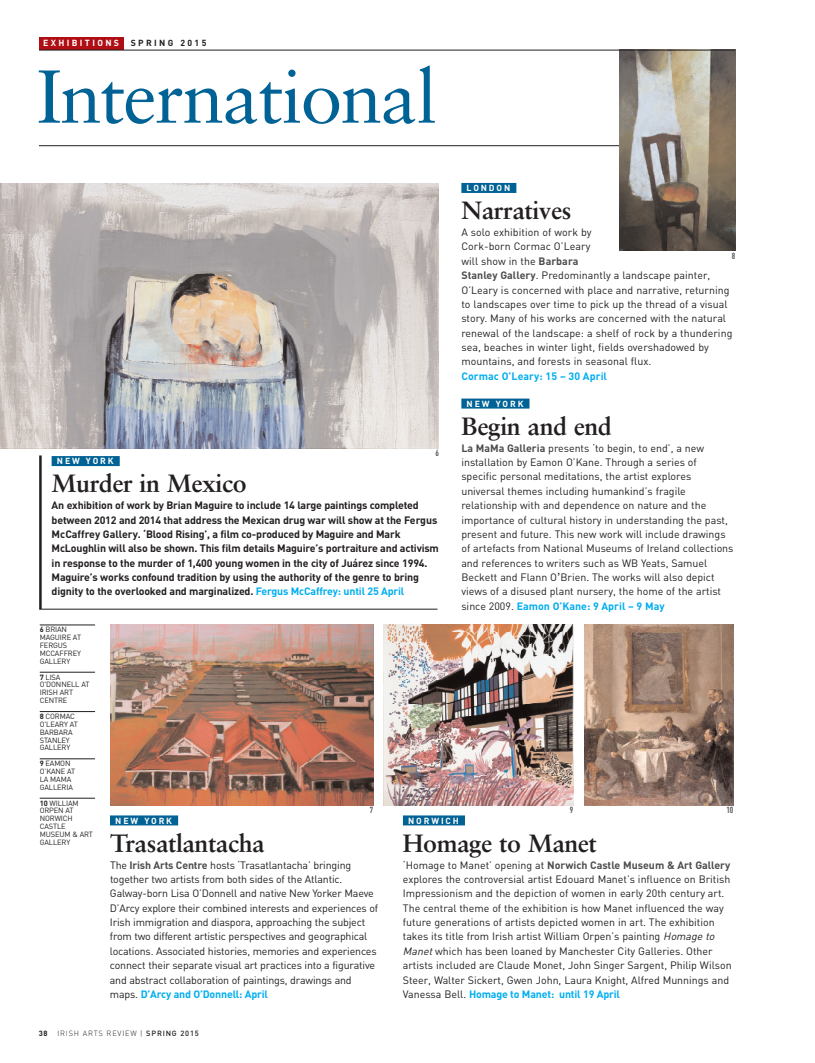
<style>
.page{position:relative;width:815px;height:1063px;background:#fff}
.page>*{position:absolute;margin:0;border:0;box-sizing:border-box;transform-origin:0 0}
.t1{font:75px "Sabon LT";letter-spacing:-.025em;color:#006295}
.t2{font:700 25px "Sabon LT";letter-spacing:-.015em;color:#231f20}
.t3{font:10.62px/14.4px "DIN";color:#231f20}
.t4{font:700 10.62px/14.4px "DIN";letter-spacing:-.015em;color:#231f20}
.t5{font:700 10.62px "DIN";letter-spacing:.005em;color:#00aeef}
.t6{font:700 8.75px "DIN";letter-spacing:.215em;color:#fff}
.t7{font:700 8.75px "DIN";letter-spacing:.27em;color:#fff}
.t8{font:700 8.75px "DIN";letter-spacing:.27em;color:#231f20}
.t9{font:700 8.75px "DIN Cond";color:#57585a}
.t10{font:7.5px/7.9px "DIN";letter-spacing:-.015em;color:#231f20}
.t11{font:300 7.5px "DIN";letter-spacing:.105em;color:#231f20}
.t12{font:700 7.5px "DIN";color:#231f20}
.s1{color:#00aeef}
.s2{font-weight:700;color:#4b4c4d}
.s3{font-family:"Lucida Grande"}
.s4{font-weight:700;color:#00aeef}
.s5{font-weight:700}
.s6{font-style:italic}
.s7{font-weight:500}
</style>
<div class="page">
<div style="left:461px;top:183px;width:55px;height:10px;background:#006295"></div>
<div style="left:461px;top:399px;width:68px;height:10px;background:#006295"></div>
<hr style="left:39px;top:455px;width:3px;height:154px;background:#231f20">
<div style="left:39px;top:37px;width:85px;height:13px;background:#b00d15"></div>
<hr style="left:39px;top:145px;width:685px;height:1px;background:#231f20">
<hr style="left:40px;top:625px;width:55px;height:1px;background:#231f20">
<hr style="left:40px;top:672px;width:55px;height:1px;background:#231f20">
<hr style="left:40px;top:711px;width:55px;height:1px;background:#231f20">
<hr style="left:40px;top:759px;width:55px;height:1px;background:#231f20">
<hr style="left:40px;top:798px;width:55px;height:1px;background:#231f20">
<img style="left:110px;top:625px;width:263px;height:181px">
<img style="left:384px;top:625px;width:189px;height:181px">
<img style="left:584px;top:625px;width:150px;height:181px">
<img style="left:619px;top:51px;width:116px;height:200px">
<div style="left:110px;top:815px;width:68px;height:10px;background:#006295"></div>
<hr style="left:39px;top:50px;width:696px;height:1px;background:#231f20">
<div style="left:403px;top:815px;width:62px;height:10px;background:#006295"></div>
<hr style="left:39px;top:609px;width:399px;height:1px;background:#231f20">
<img style="left:0;top:183px;width:439px;height:266px">
<div style="left:52px;top:456px;width:68px;height:10px;background:#006295"></div>
<p class="t7" style="left:43px;top:38px;width:77px">EXHIBITIONS</p>
<p class="t8" style="left:131px;top:38px;width:77px">SPRING 2015</p>
<h1 class="t1" style="left:37px;top:70px;width:402px">International</h1>
<p class="t9" style="left:435px;top:448px;width:5px">6</p>
<p class="t6" style="left:57px;top:456px;width:58px">NEW YORK</p>
<h2 class="t2" style="left:52px;top:475px;width:196px">Murder in Mexico</h2>
<p class="t4" style="left:52px;top:498px;width:389px">An exhibition of work by Brian Maguire to include 14 large paintings completed between 2012 and 2014 that address the Mexican drug war will show at the Fergus McCaffrey Gallery. ‘Blood Rising’, a film co-produced by Maguire and Mark McLoughlin will also be shown. This film details Maguire’s portraiture and activism in response to the murder of 1,400 young women in the city of Juárez since 1994.<br>Maguire’s works confound tradition by using the authority of the genre to bring dignity to the overlooked and marginalized. <span class="s1">Fergus McCaffrey: until 25 April</span></p>
<p class="t6" style="left:467px;top:183px;width:45px">LONDON</p>
<h2 class="t2" style="left:461px;top:202px;width:112px">Narratives</h2>
<p class="t3" style="left:461px;top:225px;width:273px">A solo exhibition of work by<br>Cork-born Cormac O’Leary<br>will show in the <span class="s2">Barbara<br>Stanley Gallery</span>. Predominantly a landscape painter, O’Leary is concerned with place and narrative, returning to landscapes over time to pick up the thread of a visual story. Many of his works are concerned with the natural renewal of the landscape: a shelf of rock by a thundering sea, beaches in winter light, fields overshadowed by mountains, and forests in seasonal flux.</p>
<p class="t5" style="left:461px;top:370px;width:147px">Cormac O’Leary: 15 – 30 April</p>
<p class="t6" style="left:467px;top:398px;width:58px">NEW YORK</p>
<h2 class="t2" style="left:461px;top:417px;width:152px">Begin and end</h2>
<p class="t3" style="left:461px;top:440px;width:274px"><span class="s2">La MaMa Galleria</span> presents ‘to begin, to end’, a new installation by Eamon O’Kane. Through a series of specific personal meditations, the artist explores universal themes including humankind’s fragile relationship with and dependence on nature and the importance of cultural history in understanding the past, present and future. This new work will include drawings of artefacts from National Museums of Ireland collections and references to writers such as WB Yeats, Samuel Beckett and Flann O<span class="s3">’</span>Brien. The works will also depict views of a disused plant nursery, the home of the artist since 2009. <span class="s4">Eamon O’Kane: 9 April – 9 May</span></p>
<p class="t9" style="left:732px;top:251px;width:5px">8</p>
<p class="t10" style="left:40px;top:625px;width:43px"><span class="s5">6</span> BRIAN<br>MAGUIRE AT<br>FERGUS<br>MCCAFFREY<br>GALLERY</p>
<p class="t10" style="left:40px;top:673px;width:51px"><span class="s5">7</span> LISA<br>O'DONNELL AT<br>IRISH ART<br>CENTRE</p>
<p class="t10" style="left:40px;top:712px;width:40px"><span class="s5">8</span> CORMAC<br>O'LEARY AT<br>BARBARA<br>STANLEY<br>GALLERY</p>
<p class="t10" style="left:40px;top:759px;width:37px"><span class="s5">9</span> EAMON<br>O’KANE AT<br>LA MAMA<br>GALLERIA</p>
<p class="t10" style="left:40px;top:799px;width:55px"><span class="s5">10</span> WILLIAM<br>ORPEN AT<br>NORWICH<br>CASTLE<br>MUSEUM &amp; ART<br>GALLERY</p>
<p class="t9" style="left:370px;top:805px;width:5px">7</p>
<p class="t9" style="left:570px;top:805px;width:5px">9</p>
<p class="t9" style="left:726px;top:805px;width:9px">10</p>
<p class="t6" style="left:115px;top:815px;width:58px">NEW YORK</p>
<h2 class="t2" style="left:110px;top:834px;width:156px">Trasatlantacha</h2>
<p class="t3" style="left:110px;top:857px;width:270px">The <span class="s2">Irish Arts Centre</span> hosts ‘Trasatlantacha’ bringing together two artists from both sides of the Atlantic.<br>Galway-born Lisa O’Donnell and native New Yorker Maeve D’Arcy explore their combined interests and experiences of Irish immigration and diaspora, approaching the subject from two different artistic perspectives and geographical locations. Associated histories, memories and experiences connect their separate visual art practices into a figurative and abstract collaboration of paintings, drawings and maps. <span class="s4">D’Arcy and O’Donnell: April</span></p>
<p class="t6" style="left:408px;top:815px;width:52px">NORWICH</p>
<h2 class="t2" style="left:403px;top:834px;width:195px">Homage to Manet</h2>
<p class="t3" style="left:403px;top:857px;width:330px">‘Homage to Manet’ opening at <span class="s2">Norwich Castle Museum &amp; Art Gallery </span>explores the controversial artist Edouard Manet’s influence on British Impressionism and the depiction of women in early 20th century art.<br>The central theme of the exhibition is how Manet influenced the way future generations of artists depicted women in art. The exhibition takes its title from Irish artist William Orpen’s painting <span class="s6">Homageto Manet</span>which has been loaned by Manchester City Galleries. Other artists included are Claude Monet, John Singer Sargent, Philip Wilson Steer, Walter Sickert, Gwen John, Laura Knight, Alfred Munnings and Vanessa Bell. <span class="s4">Homage to Manet: until 19 April</span></p>
<p class="t12" style="left:39px;top:1029px;width:10px">38</p>
<p class="t11" style="left:57px;top:1029px;width:143px">IRISH ARTS REVIEW | <span class="s7">SPRING 2015</span></p>
</div>
